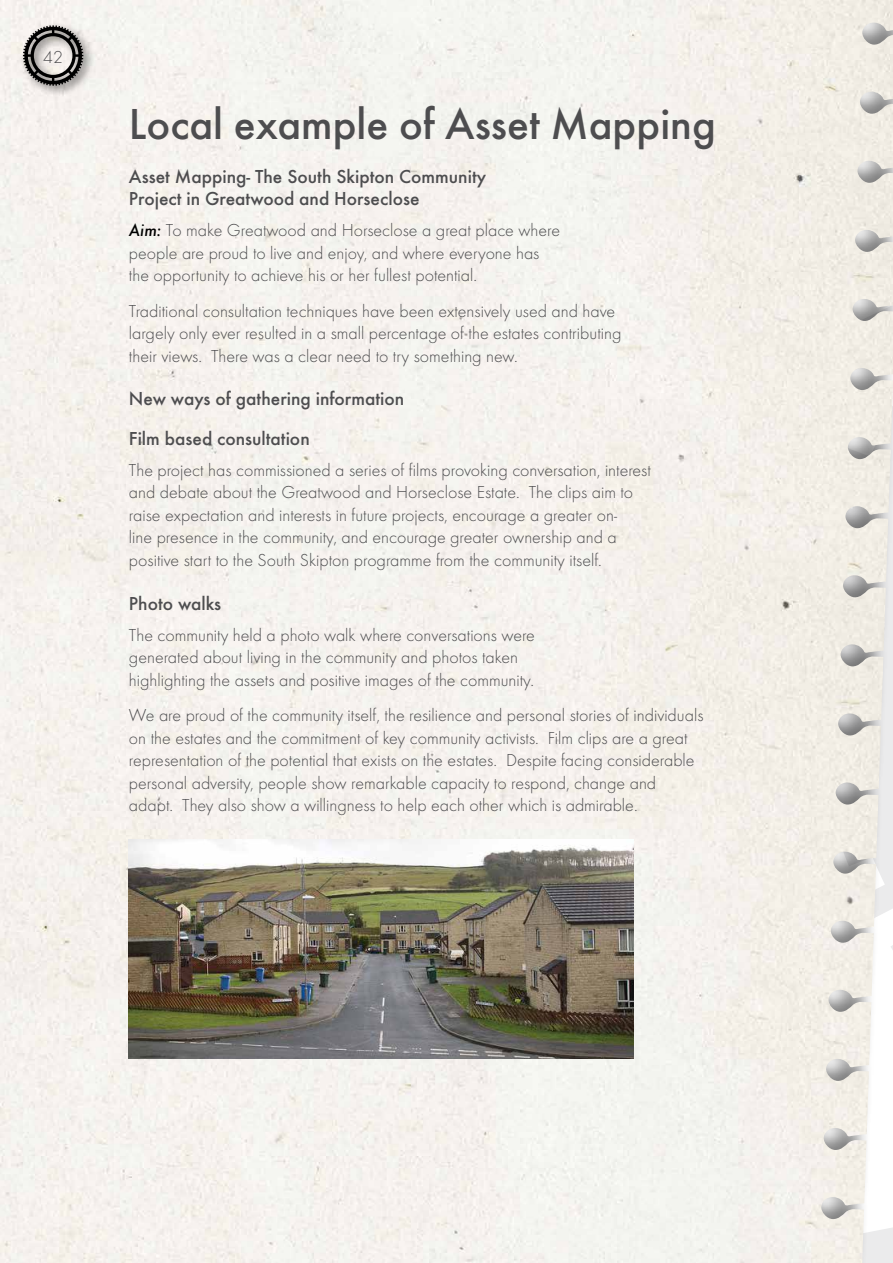
<style>
.page{position:relative;width:893px;height:1263px;background:#fff}
.page>*{position:absolute;margin:0;border:0;box-sizing:border-box;transform-origin:0 0}
.t1{font:500 45px "Futura EFOP";color:#4d4d4f}
.t2{font:500 19.5px/22.5px "Futura EFOP";color:#4d4d4f}
.t3{font:300 18px/22.5px "Futura EFOP";color:#4d4d4f}
.s1{font-weight:500;font-style:italic;color:#000}
</style>
<div class="page">
<img style="left:0;top:0;width:891px;height:1263px">
<img style="left:129px;top:840px;width:505px;height:219px">
<div style="left:20px;top:22px;width:75px;height:76px;background:#000;opacity:.5"></div>
<svg style="left:23px;top:25px;width:60px;height:61px"></svg>
<p class="t3" style="left:43px;top:46px;width:21px">42</p>
<h1 class="t1" style="left:129px;top:98px;width:588px">Local example of Asset Mapping</h1>
<p class="t2" style="left:129px;top:165px;width:359px">Asset Mapping- The South Skipton Community<br>Project in Greatwood and Horseclose</p>
<p class="t3" style="left:129px;top:219px;width:433px"><span class="s1">Aim:</span> To make Greatwood and Horseclose a great place where people are proud to live and enjoy, and where everyone has the opportunity to achieve his or her fullest potential.</p>
<p class="t3" style="left:129px;top:300px;width:494px">Traditional consultation techniques have been extensively used and have largely only ever resulted in a small percentage of the estates contributing their views. There was a clear need to try something new.</p>
<p class="t2" style="left:129px;top:379px;width:277px;line-height:39.5px">New ways of gathering information<br>Film based consultation</p>
<p class="t3" style="left:129px;top:459px;width:523px">The project has commissioned a series of films provoking conversation, interest and debate about the Greatwood and Horseclose Estate. The clips aim to raise expectation and interests in future projects, encourage a greater on-<br>line presence in the community, and encourage greater ownership and a positive start to the South Skipton programme from the community itself.</p>
<p class="t2" style="left:129px;top:592px;width:94px">Photo walks</p>
<p class="t3" style="left:129px;top:624px;width:407px">The community held a photo walk where conversations were generated about living in the community and photos taken highlighting the assets and positive images of the community.</p>
<p class="t3" style="left:129px;top:704px;width:576px">We are proud of the community itself, the resilience and personal stories of individuals on the estates and the commitment of key community activists. Film clips are a great representation of the potential that exists on the estates. Despite facing considerable personal adversity, people show remarkable capacity to respond, change and adapt. They also show a willingness to help each other which is admirable.</p>
</div>
